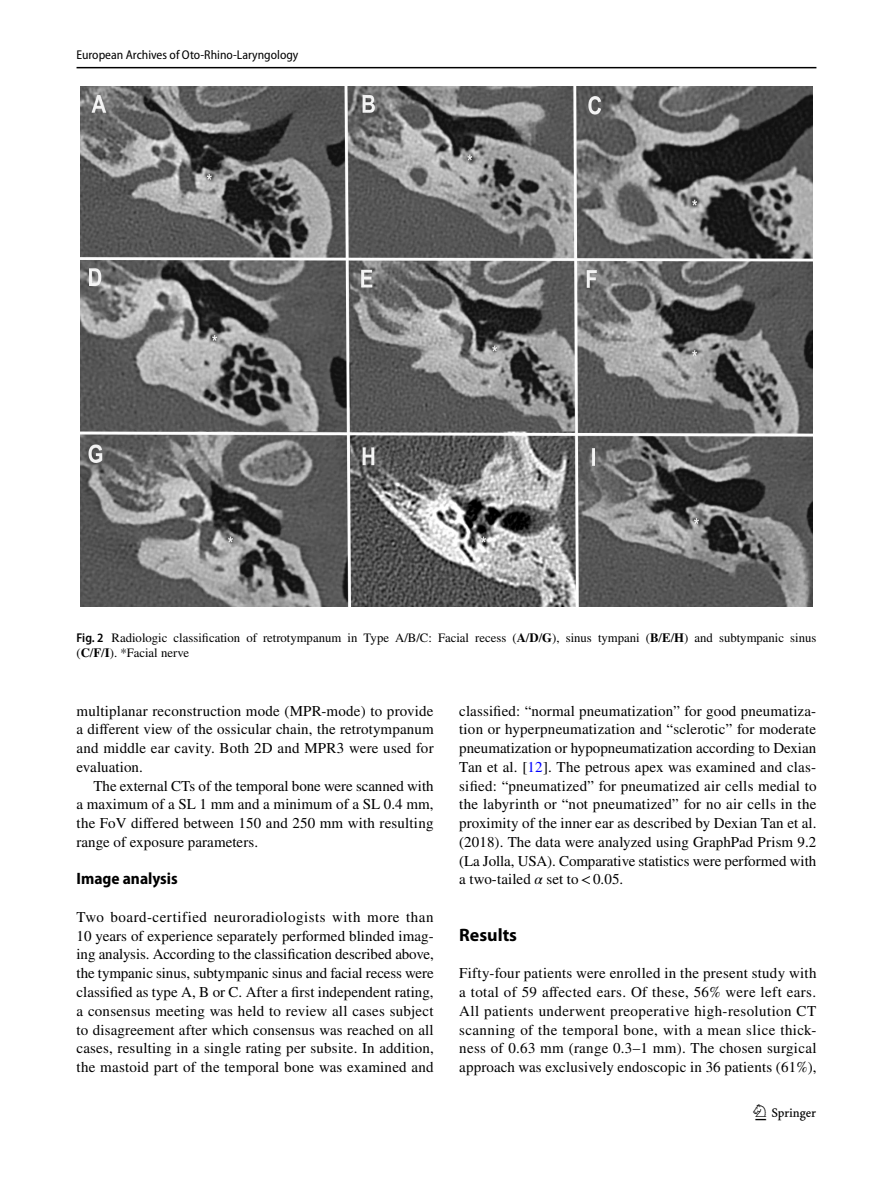
<style>
.page{position:relative;width:893px;height:1187px;background:#fff}
.page>*{position:absolute;margin:0;border:0;box-sizing:border-box;transform-origin:0 0}
.t1{font:22.5px "Springnew Regular 3";color:#000}
.t2{font:700 18px "Myriad Pro";color:#000}
.t3{font:700 semi-condensed 16.5px "Myriad Pro";color:#000}
.t4{font:15px/18.8px "STIX";letter-spacing:.01em;color:#000;text-align:justify}
.t5{font:12.75px/15px "STIX";color:#000}
.t6{font:semi-condensed 12.75px "Myriad Pro";color:#000}
.s1{font-family:"Myriad Pro";font-weight:600;font-stretch:semi-condensed}
.s2{font-weight:700}
.s3{color:#00f}
.s4{font-style:italic}
</style>
<div class="page">
<hr style="left:77px;top:67px;width:739px;height:1px;background:#000">
<img style="left:81px;top:87px;width:731px;height:519px">
<p class="t6" style="left:77px;top:48px;width:223px">European Archives of Oto-Rhino-Laryngology</p>
<p class="t5" style="left:77px;top:630px;width:741px"><span class="s1">Fig. 2</span> Radiologic classification of retrotympanum in Type A/B/C: Facial recess (<span class="s2">A</span>/<span class="s2">D</span>/<span class="s2">G</span>), sinus tympani (<span class="s2">B</span>/<span class="s2">E</span>/<span class="s2">H</span>) and subtympanic sinus (<span class="s2">C</span>/<span class="s2">F</span>/<span class="s2">I</span>). *Facial nerve</p>
<p class="t4" style="left:77px;top:702px;width:359px">multiplanar reconstruction mode (MPR-mode) to provide a different view of the ossicular chain, the retrotympanum and middle ear cavity. Both 2D and MPR3 were used for evaluation.</p>
<p class="t4" style="left:77px;top:777px;width:359px;text-indent:17px">The external CTs of the temporal bone were scanned with a maximum of a SL 1 mm and a minimum of a SL 0.4 mm, the FoV differed between 150 and 250 mm with resulting range of exposure parameters.</p>
<p class="t3" style="left:77px;top:869px;width:103px">Image analysis</p>
<p class="t4" style="left:77px;top:908px;width:359px">Two board-certified neuroradiologists with more than 10 years of experience separately performed blinded imag&shy;ing analysis. According to the classification described above, the tympanic sinus, subtympanic sinus and facial recess were classified as type A, B or C. After a first independent rating, a consensus meeting was held to review all cases subject to disagreement after which consensus was reached on all cases, resulting in a single rating per subsite. In addition, the mastoid part of the temporal bone was examined and</p>
<p class="t4" style="left:459px;top:702px;width:359px">classified: “normal pneumatization” for good pneumatiza&shy;tion or hyperpneumatization and “sclerotic” for moderate pneumatization or hypopneumatization according to Dexian Tan et al. [<span class="s3">12</span>]. The petrous apex was examined and clas&shy;sified: “pneumatized” for pneumatized air cells medial to the labyrinth or “not pneumatized” for no air cells in the proximity of the inner ear as described by Dexian Tan et al. (2018). The data were analyzed using GraphPad Prism 9.2 (La Jolla, USA). Comparative statistics were performed with a two-tailed <span class="s4">α</span> set to&lt;0.05.</p>
<p class="t2" style="left:459px;top:922px;width:59px">Results</p>
<p class="t4" style="left:459px;top:964px;width:359px">Fifty-four patients were enrolled in the present study with a total of 59 affected ears. Of these, 56% were left ears.<br>All patients underwent preoperative high-resolution CT scanning of the temporal bone, with a mean slice thick&shy;ness of 0.63 mm (range 0.3–1 mm). The chosen surgical approach was exclusively endoscopic in 36 patients (61%),</p>
<h1 class="t1" style="left:755px;top:1104px;width:62px">1 3</h1>
</div>
